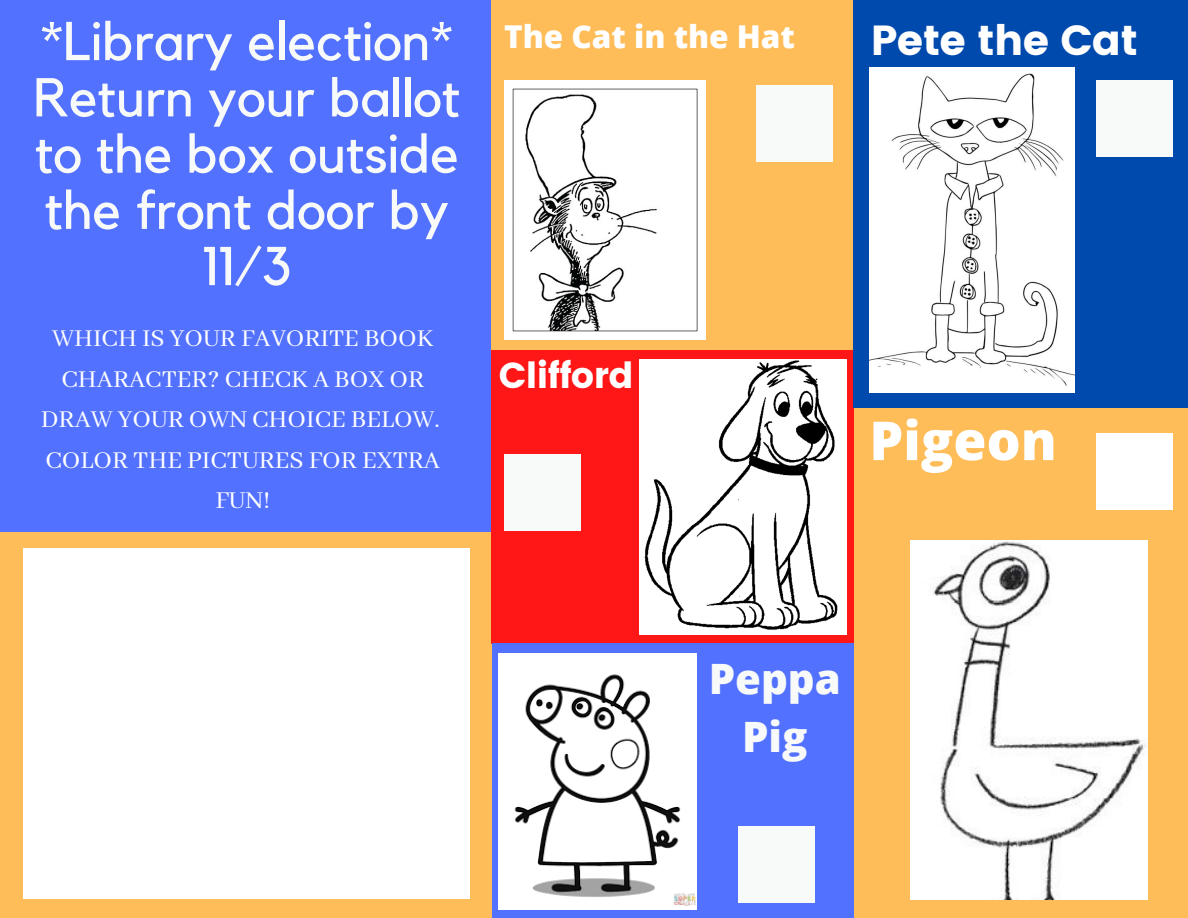
<style>
.page{position:relative;width:1188px;height:918px;background:#ffbd59}
.page>*{position:absolute;margin:0;border:0;box-sizing:border-box;transform-origin:0 0}
.t1{font:54px/56.2px "Kollektif";color:#f8f9f9;text-align:center}
.t2{font:800 53.7px "Open Sans";color:#fff}
.t3{font:42px "Poppins";letter-spacing:-.015em;color:#fff}
.t4{font:800 41.85px/58.2px "Open Sans";color:#f8f9f9;text-align:center}
.t5{font:36px "Poppins";letter-spacing:-.015em;color:#fff}
.t6{font:800 31.5px "Open Sans";color:#fff}
.t7{font:27px/40.5px "Abhaya Libre";color:#fff;text-align:center}
</style>
<div class="page">
<div style="left:0;top:0;width:491px;height:532px;background:#5271ff"></div>
<div style="left:491px;top:350px;width:362px;height:294px;background:#ff1616"></div>
<div style="left:492px;top:643px;width:361px;height:275px;background:#5271ff"></div>
<div style="left:853px;top:0;width:335px;height:408px;background:#004aad"></div>
<div style="left:24px;top:549px;width:446px;height:350px;background:#fff"></div>
<div style="left:1096px;top:433px;width:77px;height:77px;background:#fff"></div>
<div style="left:756px;top:86px;width:77px;height:76px;background:#f8f9f9"></div>
<div style="left:1096px;top:80px;width:77px;height:77px;background:#f8f9f9"></div>
<div style="left:504px;top:455px;width:77px;height:76px;background:#f8f9f9"></div>
<div style="left:739px;top:826px;width:76px;height:77px;background:#f8f9f9"></div>
<img style="left:911px;top:540px;width:237px;height:359px">
<img style="left:869px;top:68px;width:205px;height:325px">
<img style="left:640px;top:360px;width:207px;height:274px">
<img style="left:499px;top:653px;width:198px;height:257px">
<img style="left:504px;top:80px;width:202px;height:260px">
<h1 class="t1" style="left:33px;top:15px;width:428px">*Library election*<br>Return your ballot to the box outside the front door by<br>11/3</h1>
<p class="t7" style="left:41px;top:319px;width:401px">WHICH IS YOUR FAVORITE BOOK<br>CHARACTER? CHECK A BOX OR<br>DRAW YOUR OWN CHOICE BELOW.<br>COLOR THE PICTURES FOR EXTRA<br>FUN!</p>
<p class="t6" style="left:504px;top:14px;width:292px">The Cat in the Hat</p>
<h3 class="t5" style="left:499px;top:355px;width:136px">Clifford</h3>
<h3 class="t3" style="left:871px;top:16px;width:269px">Pete the Cat</h3>
<h2 class="t2" style="left:869px;top:403px;width:189px">Pigeon</h2>
<h3 class="t4" style="left:709px;top:649px;width:134px">Peppa<br>Pig</h3>
</div>
